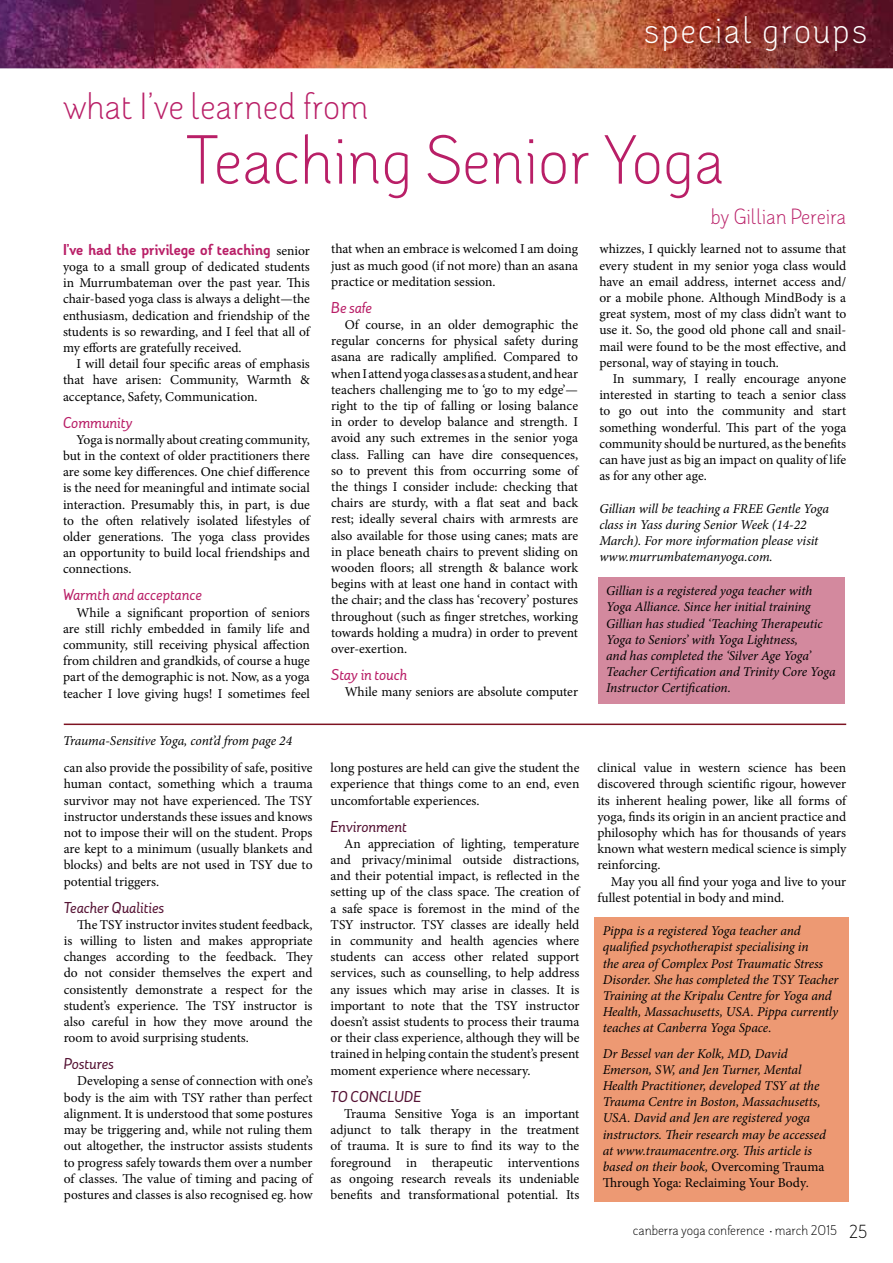
<style>
.page{position:relative;width:893px;height:1263px;background:#fff}
.page>*{position:absolute;margin:0;border:0;box-sizing:border-box;transform-origin:0 0}
.t1{font:300 66px "Adoquin";color:#b91f67}
.t2{font:300 36px "Adoquin";color:#b91f67}
.t3{font:300 36px "Adoquin";letter-spacing:.05em;color:#fff}
.t4{font:300 21px "Adoquin";letter-spacing:-.005em;color:#b91f67}
.t5{font:italic 500 15px "Adoquin";letter-spacing:.005em;color:#b91f67}
.t6{font:italic 500 15px "Adoquin";color:#551334}
.t7{font:900 15px "Adoquin";color:#b91f67}
.t8{font:13.5px/16.2px "Minion Pro";color:#000;text-align:justify}
.t9{font:italic 13.5px/16.2px "Minion Pro";letter-spacing:-.01em;color:#000}
.t10{font:300 13.5px "Adoquin";letter-spacing:-.005em;color:#000}
.s1{font-family:"Minion Pro";font-weight:400;font-size:13.5px;color:#000}
.s2{font-style:normal}
.s3{font-size:18px}
</style>
<div class="page">
<img style="left:0;top:0;width:893px;height:68px">
<div style="left:598px;top:577px;width:247px;height:126px;background:#d3899e"></div>
<hr style="left:64px;top:723px;width:782px;height:2px;background:#7d1322">
<div style="left:594px;top:917px;width:254px;height:284px;background:#ed9973"></div>
<h2 class="t3" style="left:643px;top:8px;width:226px">special groups</h2>
<h2 class="t2" style="left:63px;top:85px;width:307px">what I’ve learned from</h2>
<h1 class="t1" style="left:185px;top:120px;width:541px">Teaching Senior Yoga</h1>
<p class="t7" style="left:63px;top:240px;width:248px">I’ve had the privilege of teaching <span class="s1">senior</span></p>
<p class="t8" style="left:63px;top:259px;width:248px">yoga to a small group of dedicated students in Murrumbateman over the past year. This chair-based yoga class is always a delight—the enthusiasm, dedication and friendship of the students is so rewarding, and I feel that all of my efforts are gratefully received.</p>
<p class="t8" style="left:63px;top:356px;width:248px;text-indent:14px">I will detail four specific areas of emphasis that have arisen: Community, Warmth &amp; acceptance, Safety, Communication.</p>
<p class="t5" style="left:63px;top:413px;width:71px">Community</p>
<p class="t8" style="left:63px;top:431px;width:248px;text-indent:14px">Yoga is normally about creating community, but in the context of older practitioners there are some key differences. One chief difference is the need for meaningful and intimate social interaction. Presumably this, in part, is due to the often relatively isolated lifestyles of older generations. The yoga class provides an opportunity to build local friendships and connections.</p>
<p class="t5" style="left:63px;top:586px;width:140px">Warmth and acceptance</p>
<p class="t8" style="left:63px;top:604px;width:248px;text-indent:14px">While a significant proportion of seniors are still richly embedded in family life and community, still receiving physical affection from children and grandkids, of course a huge part of the demographic is not. Now, as a yoga teacher I love giving hugs! I sometimes feel</p>
<p class="t9" style="left:63px;top:732px;width:231px">Trauma-Sensitive Yoga, cont’d from page 24</p>
<p class="t8" style="left:64px;top:760px;width:250px">can also provide the possibility of safe, positive human contact, something which a trauma survivor may not have experienced. The TSY instructor understands these issues and knows not to impose their will on the student. Props are kept to a minimum (usually blankets and blocks) and belts are not used in TSY due to potential triggers.</p>
<p class="t6" style="left:64px;top:898px;width:102px">Teacher Qualities</p>
<p class="t8" style="left:64px;top:916px;width:250px;text-indent:14px">The TSY instructor invites student feedback, is willing to listen and makes appropriate changes according to the feedback. They do not consider themselves the expert and consistently demonstrate a respect for the student’s experience. The TSY instructor is also careful in how they move around the room to avoid surprising students.</p>
<p class="t6" style="left:64px;top:1054px;width:51px">Postures</p>
<p class="t8" style="left:64px;top:1073px;width:250px;text-indent:13px">Developing a sense of connection with one’s body is the aim with TSY rather than perfect alignment. It is understood that some postures may be triggering and, while not ruling them out altogether, the instructor assists students to progress safely towards them over a number of classes. The value of timing and pacing of postures and classes is also recognised eg. how</p>
<p class="t8" style="left:331px;top:241px;width:248px">that when an embrace is welcomed I am doing just as much good (if not more) than an asana practice or meditation session.</p>
<p class="t5" style="left:331px;top:298px;width:42px">Be safe</p>
<p class="t8" style="left:331px;top:317px;width:248px;text-indent:13px">Of course, in an older demographic the regular concerns for physical safety during asana are radically amplified. Compared to when I attend yoga classes as a student, and hear teachers challenging me to ‘go to my edge’— right to the tip of falling or losing balance in order to develop balance and strength. I avoid any such extremes in the senior yoga class. Falling can have dire consequences, so to prevent this from occurring some of the things I consider include: checking that chairs are sturdy, with a flat seat and back rest; ideally several chairs with armrests are also available for those using canes; mats are in place beneath chairs to prevent sliding on wooden floors; all strength &amp; balance work begins with at least one hand in contact with the chair; and the class has ‘recovery’ postures throughout (such as finger stretches, working towards holding a mudra) in order to prevent over-exertion.</p>
<p class="t5" style="left:331px;top:665px;width:77px">Stay in touch</p>
<p class="t8" style="left:345px;top:684px;width:235px">While many seniors are absolute computer</p>
<h3 class="t4" style="left:711px;top:204px;width:137px">by Gillian Pereira</h3>
<p class="t8" style="left:599px;top:241px;width:248px">whizzes, I quickly learned not to assume that every student in my senior yoga class would have an email address, internet access and/ or a mobile phone. Although MindBody is a great system, most of my class didn’t want to use it. So, the good old phone call and snail&shy;mail were found to be the most effective, and personal, way of staying in touch.</p>
<p class="t8" style="left:599px;top:371px;width:248px;text-indent:14px">In summary, I really encourage anyone interested in starting to teach a senior class to go out into the community and start something wonderful. This part of the yoga community should be nurtured, as the benefits can have just as big an impact on quality of life as for any other age.</p>
<p class="t9" style="left:599px;top:500px;width:231px">Gillian will be teaching a FREE Gentle Yoga class in Yass during Senior Week (14-22<br>March). For more information please visit www.murrumbatemanyoga.com.</p>
<p class="t9" style="left:606px;top:583px;width:231px">Gillian is a registered yoga teacher with Yoga Alliance. Since her initial training Gillian has studied ‘Teaching Therapeutic Yoga to Seniors’ with Yoga Lightness,<br>and has completed the ‘Silver Age Yoga’ Teacher Certification and Trinity Core Yoga Instructor Certification.</p>
<p class="t8" style="left:331px;top:760px;width:250px">long postures are held can give the student the experience that things come to an end, even uncomfortable experiences.</p>
<p class="t6" style="left:331px;top:817px;width:78px">Environment</p>
<p class="t8" style="left:331px;top:835px;width:250px;text-indent:14px">An appreciation of lighting, temperature and privacy/minimal outside distractions, and their potential impact, is reflected in the setting up of the class space. The creation of a safe space is foremost in the mind of the TSY instructor. TSY classes are ideally held in community and health agencies where students can access other related support services, such as counselling, to help address any issues which may arise in classes. It is important to note that the TSY instructor doesn’t assist students to process their trauma or their class experience, although they will be trained in helping contain the student’s present moment experience where necessary.</p>
<p class="t6" style="left:331px;top:1087px;width:83px">To Conclude</p>
<p class="t8" style="left:331px;top:1105px;width:250px;text-indent:14px">Trauma Sensitive Yoga is an important adjunct to talk therapy in the treatment of trauma. It is sure to find its way to the foreground in therapeutic interventions as ongoing research reveals its undeniable benefits and transformational potential. Its</p>
<p class="t8" style="left:597px;top:760px;width:250px">clinical value in western science has been discovered through scientific rigour, however its inherent healing power, like all forms of yoga, finds its origin in an ancient practice and philosophy which has for thousands of years known what western medical science is simply reinforcing.</p>
<p class="t8" style="left:597px;top:873px;width:250px;text-indent:14px">May you all find your yoga and live to your fullest potential in body and mind.</p>
<p class="t9" style="left:603px;top:923px;width:237px">Pippa is a registered Yoga teacher and qualified psychotherapist specialising in<br>the area of Complex Post Traumatic Stress Disorder. She has completed the TSY Teacher Training at the Kripalu Centre for Yoga and Health, Massachusetts, USA. Pippa currently teaches at Canberra Yoga Space.</p>
<p class="t9" style="left:603px;top:1045px;width:225px">Dr Bessel van der Kolk, MD, David Emerson, SW, and Jen Turner, Mental Health Practitioner, developed TSY at the Trauma Centre in Boston, Massachusetts, USA. David and Jen are registered yoga instructors. Their research may be accessed at www.traumacentre.org. This article is based on their book, <span class="s2">Overcoming Trauma Through Yoga: Reclaiming Your Body</span>.</p>
<p class="t10" style="left:633px;top:1222px;width:236px">canberra yoga conference • march 2015 <span class="s3">25</span></p>
</div>
